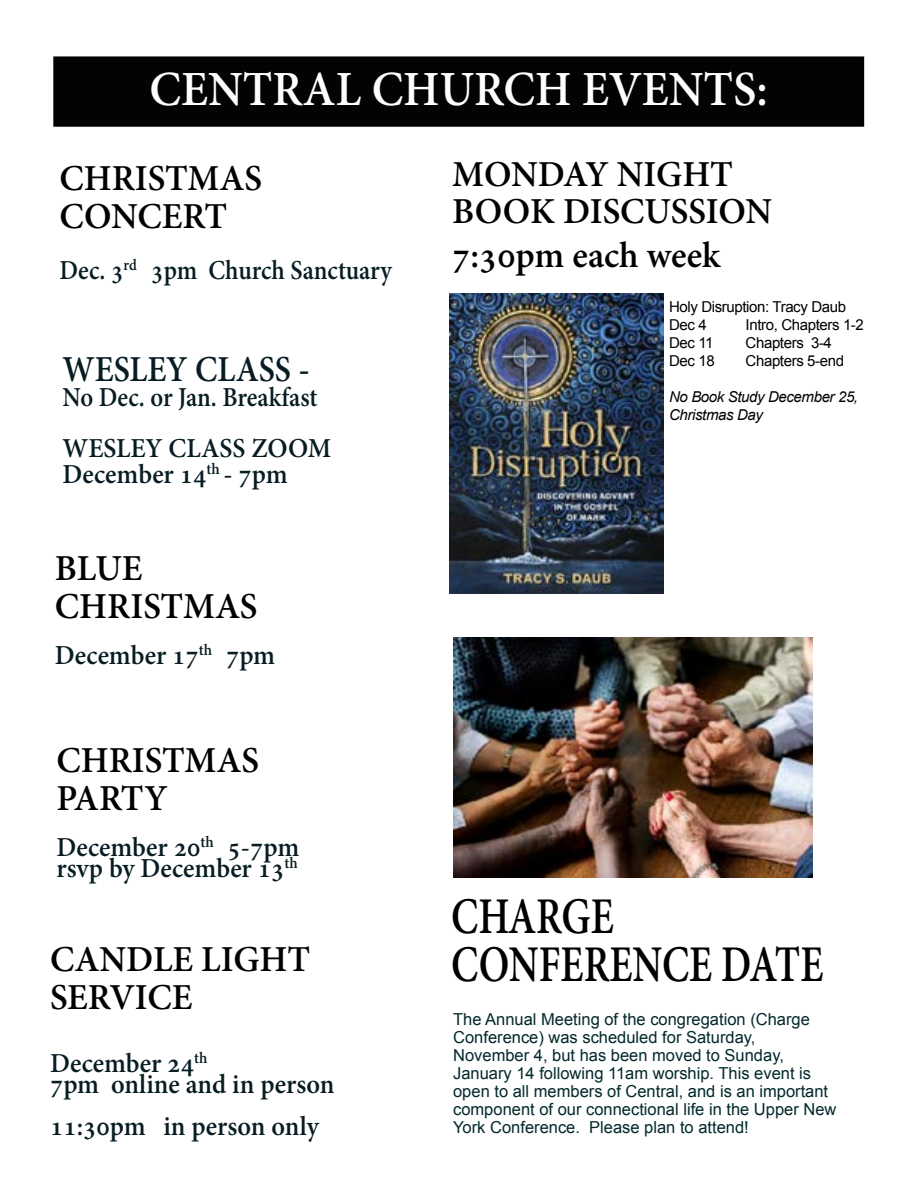
<style>
.page{position:relative;width:918px;height:1188px;background:#fff}
.page>*{position:absolute;margin:0;border:0;box-sizing:border-box;transform-origin:0 0}
.t1{font:700 50.7px/48px "Adobe Hebrew";color:#000;scale:.77 1}
.t2{font:700 48.3px "Adobe Hebrew";color:#fff;scale:.94 1}
.t3{font:700 36px/37.5px "Adobe Hebrew";color:#000}
.t4{font:700 36px "Adobe Hebrew";color:#071d23;scale:.89 1}
.t5{font:700 27px/21px "Adobe Hebrew";color:#071d23;scale:.95 1}
.t6{font:700 27px/51px "Adobe Hebrew";color:#071d23;scale:.89 1}
.t7{font:16.5px/18px "Arial";color:#03292c}
.t8{font:15px/18px "Arial";letter-spacing:-.025em;color:#000}
.t9{font:italic 15px/18px "Arial";letter-spacing:-.025em;color:#000}
</style>
<div class="page">
<div style="left:54px;top:57px;width:809px;height:69px;background:#020403"></div>
<div style="left:53px;top:56px;width:811px;height:71px;border:2px solid #000"></div>
<img style="left:449px;top:293px;width:215px;height:301px">
<img style="left:453px;top:637px;width:359px;height:240px">
<h2 class="t2" style="left:150px;top:60px;width:659px">CENTRAL CHURCH EVENTS:</h2>
<h3 class="t3" style="left:59px;top:160px;width:204px">CHRISTMAS<br>CONCERT</h3>
<h3 class="t6" style="left:59px;top:245px;width:375px">Dec. 3<sup>rd</sup> 3pm Church Sanctuary</h3>
<h3 class="t4" style="left:63px;top:347px;width:279px">WESLEY CLASS -</h3>
<h3 class="t6" style="left:63px;top:372px;width:304px">No Dec. or Jan. Breakfast<br>WESLEY CLASS ZOOM</h3>
<h3 class="t5" style="left:63px;top:464px;width:238px">December 14<sup>th</sup> - 7pm</h3>
<h3 class="t3" style="left:55px;top:550px;width:204px">BLUE<br>CHRISTMAS</h3>
<h3 class="t5" style="left:55px;top:645px;width:233px">December 17<sup>th</sup> 7pm</h3>
<h3 class="t3" style="left:56px;top:742px;width:204px">CHRISTMAS<br>PARTY</h3>
<h3 class="t5" style="left:56px;top:837px;width:257px">December 20<sup>th</sup> 5-7pm rsvp by December 13<sup>th</sup></h3>
<h3 class="t3" style="left:50px;top:941px;width:262px">CANDLE LIGHT<br>SERVICE</h3>
<h3 class="t5" style="left:50px;top:1053px;width:301px">December 24<sup>th<br></sup>7pm online and in person</h3>
<h3 class="t5" style="left:50px;top:1116px;width:284px">11:30pm in person only</h3>
<h3 class="t3" style="left:452px;top:156px;width:321px">MONDAY NIGHT<br>BOOK DISCUSSION</h3>
<h3 class="t3" style="left:452px;top:237px;width:270px">7:30pm each week</h3>
<p class="t8" style="left:669px;top:297px;width:178px">Holy Disruption: Tracy Daub<br>Dec 4</p>
<p class="t8" style="left:746px;top:315px;width:120px">Intro, Chapters 1-2</p>
<p class="t8" style="left:669px;top:333px;width:46px">Dec 11</p>
<p class="t8" style="left:746px;top:333px;width:88px">Chapters 3-4</p>
<p class="t8" style="left:669px;top:351px;width:47px">Dec 18</p>
<p class="t8" style="left:746px;top:351px;width:100px">Chapters 5-end</p>
<p class="t9" style="left:669px;top:388px;width:191px">No Book Study December 25,<br>Christmas Day</p>
<h1 class="t1" style="left:451px;top:893px;width:485px">CHARGE<br>CONFERENCE DATE</h1>
<p class="t7" style="left:453px;top:1010px;width:385px">The Annual Meeting of the congregation (Charge Conference) was scheduled for Saturday,<br>November 4, but has been moved to Sunday, January 14 following 11am worship. This event is open to all members of Central, and is an important component of our connectional life in the Upper New York Conference. Please plan to attend!</p>
</div>
